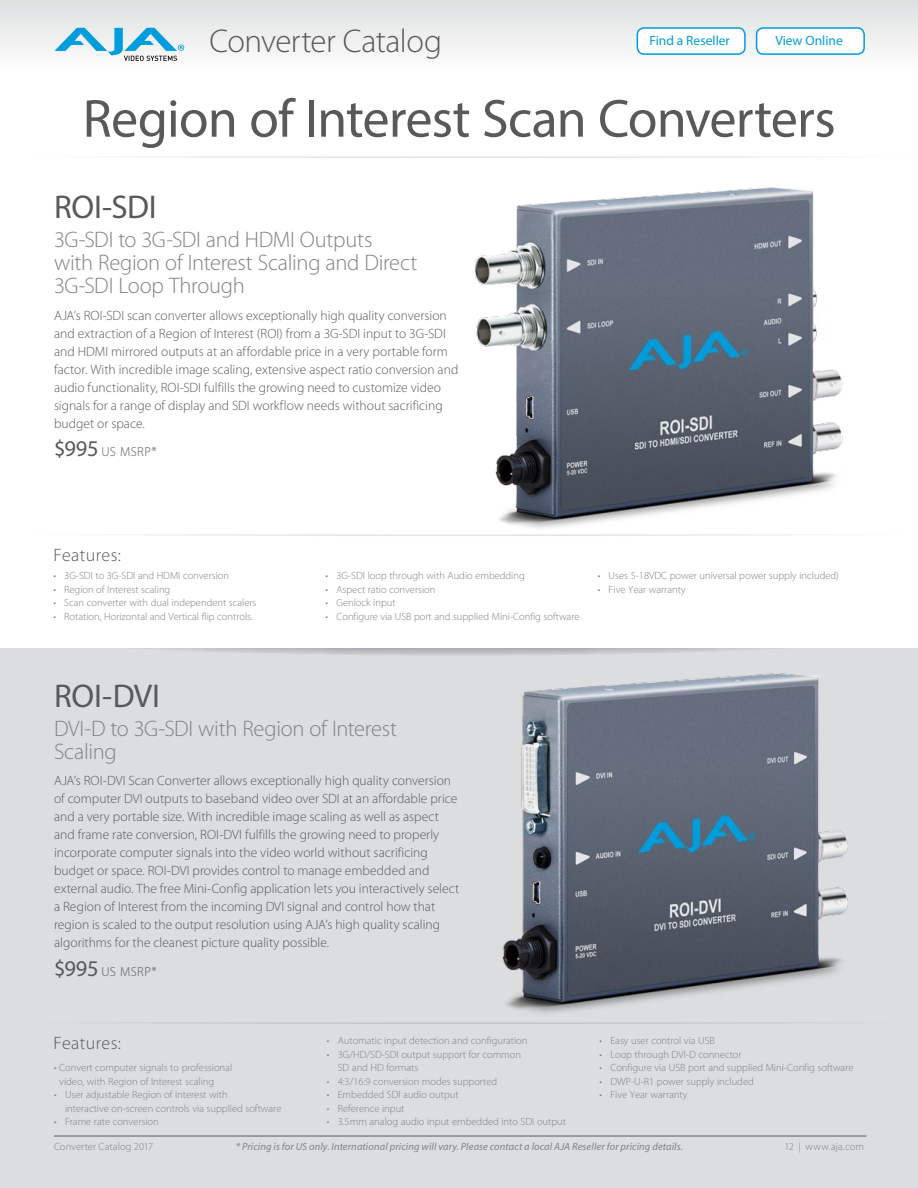
<style>
.page{position:relative;width:918px;height:1188px;background:#fff}
.page>*{position:absolute;margin:0;border:0;box-sizing:border-box;transform-origin:0 0}
.t1{font:54px "Myriad Pro";letter-spacing:-.015em;color:#58595b}
.t2{font:300 33px "Myriad Pro";letter-spacing:-.015em;color:#58595b}
.t3{font:33px "Myriad Pro";letter-spacing:-.005em;color:#58595b}
.t4{font:300 22.5px/23.2px "Myriad Pro";letter-spacing:-.01em;color:#808285}
.t5{font:300 18px "Myriad Pro";letter-spacing:.02em;color:#58595b}
.t6{font:300 13.5px/18px "Myriad Pro";color:#58595b}
.t7{font:13.5px "Myriad Pro";color:#009ddc}
.t8{font:300 13.2px "Myriad Pro";letter-spacing:.035em;color:#58595b}
.t9{font:300 10.5px/13.5px "Myriad Pro";color:#808285}
.t10{font:italic 10.5px "Myriad Pro";letter-spacing:.01em;color:#808285}
.s1{font-weight:400;font-size:22.5px}
.s2{font-size:13.5px}
</style>
<div class="page">
<div style="left:0;top:642px;width:918px;height:546px;background:#dcddde"></div>
<svg style="left:0;top:609px;width:918px;height:47px"></svg>
<div style="left:0;top:592px;width:918px;height:56px;background:#fff"></div>
<div style="left:0;top:0;width:918px;height:71px;background:linear-gradient(to bottom,#dee0e0,#fdfdfd)"></div>
<svg style="left:54px;top:28px;width:130px;height:33px"></svg>
<hr style="left:54px;top:1136px;width:812px;height:1px;background:#58595b">
<div style="left:757px;top:28px;width:107px;height:26px;background:#fff;border-radius:7px"></div>
<div style="left:756px;top:27px;width:109px;height:28px;border:2px solid #009ddc;border-radius:7px"></div>
<div style="left:637px;top:28px;width:108px;height:26px;background:#fff;border-radius:7px"></div>
<div style="left:637px;top:27px;width:109px;height:28px;border:2px solid #009ddc;border-radius:7px"></div>
<img style="left:376px;top:648px;width:505px;height:376px">
<img style="left:474px;top:187px;width:397px;height:349px">
<h2 class="t2" style="left:210px;top:23px;width:234px">Converter Catalog</h2>
<p class="t7" style="left:650px;top:32px;width:82px">Find a Reseller</p>
<p class="t7" style="left:775px;top:32px;width:69px">View Online</p>
<h1 class="t1" style="left:83px;top:85px;width:755px">Region of Interest Scan Converters</h1>
<h2 class="t3" style="left:54px;top:187px;width:104px">ROI-SDI</h2>
<h3 class="t4" style="left:54px;top:228px;width:365px">3G-SDI to 3G-SDI and HDMI Outputs with Region of Interest Scaling and Direct<br>3G-SDI Loop Through</h3>
<p class="t6" style="left:54px;top:306px;width:406px">AJA’s ROI-SDI scan converter allows exceptionally high quality conversion and extraction of a Region of Interest (ROI) from a 3G-SDI input to 3G-SDI and HDMI mirrored outputs at an affordable price in a very portable form factor. With incredible image scaling, extensive aspect ratio conversion and audio functionality, ROI-SDI fulfills the growing need to customize video signals for a range of display and SDI workflow needs without sacrificing budget or space.</p>
<p class="t8" style="left:54px;top:445px;width:104px"><span class="s1">$995</span> US MSRP<span class="s2">*</span></p>
<h3 class="t5" style="left:53px;top:545px;width:69px">Features:</h3>
<p class="t9" style="left:53px;top:569px;width:177px">• 3G-SDI to 3G-SDI and HDMI conversion</p>
<p class="t9" style="left:53px;top:583px;width:118px">• Region of Interest scaling</p>
<p class="t9" style="left:53px;top:596px;width:205px">• Scan converter with dual independent scalers</p>
<p class="t9" style="left:53px;top:610px;width:201px">• Rotation, Horizontal and Vertical flip controls.</p>
<p class="t9" style="left:326px;top:569px;width:201px">• 3G-SDI loop through with Audio embedding</p>
<p class="t9" style="left:326px;top:583px;width:111px">• Aspect ratio conversion</p>
<p class="t9" style="left:326px;top:596px;width:71px">• Genlock input</p>
<p class="t9" style="left:326px;top:610px;width:255px">• Configure via USB port and supplied Mini-Config software</p>
<p class="t9" style="left:598px;top:569px;width:243px">• Uses 5-18VDC power universal power supply included)</p>
<p class="t9" style="left:598px;top:583px;width:89px">• Five Year warranty</p>
<h2 class="t3" style="left:54px;top:676px;width:108px">ROI-DVI</h2>
<h3 class="t4" style="left:54px;top:717px;width:345px">DVI-D to 3G-SDI with Region of Interest<br>Scaling</h3>
<p class="t6" style="left:54px;top:772px;width:407px">AJA’s ROI-DVI Scan Converter allows exceptionally high quality conversion of computer DVI outputs to baseband video over SDI at an affordable price and a very portable size. With incredible image scaling as well as aspect and frame rate conversion, ROI-DVI fulfills the growing need to properly incorporate computer signals into the video world without sacrificing budget or space. ROI-DVI provides control to manage embedded and external audio. The free Mini-Config application lets you interactively select a Region of Interest from the incoming DVI signal and control how that region is scaled to the output resolution using AJA’s high quality scaling algorithms for the cleanest picture quality possible.</p>
<p class="t8" style="left:54px;top:965px;width:104px"><span class="s1">$995</span> US MSRP<span class="s2">*</span></p>
<h3 class="t5" style="left:53px;top:1034px;width:69px">Features:</h3>
<p class="t9" style="left:54px;top:1034px;width:4px">•</p>
<p class="t9" style="left:59px;top:1061px;width:174px;text-indent:-5px">• Convert computer signals to professional video, with Region of Interest scaling</p>
<p class="t9" style="left:65px;top:1088px;width:218px;text-indent:-11px">• User adjustable Region of Interest with<br>interactive on-screen controls via supplied software</p>
<p class="t9" style="left:54px;top:1115px;width:106px">• Frame rate conversion</p>
<p class="t9" style="left:327px;top:1034px;width:202px">• Automatic input detection and configuration</p>
<p class="t9" style="left:338px;top:1048px;width:185px;text-indent:-11px">• 3G/HD/SD-SDI output support for common<br>SD and HD formats</p>
<p class="t9" style="left:327px;top:1075px;width:172px">• 4:3/16:9 conversion modes supported</p>
<p class="t9" style="left:327px;top:1088px;width:133px">• Embedded SDI audio output</p>
<p class="t9" style="left:327px;top:1102px;width:79px">• Reference input</p>
<p class="t9" style="left:327px;top:1115px;width:241px">• 3.5mm analog audio input embedded into SDI output</p>
<p class="t9" style="left:600px;top:1034px;width:117px">• Easy user control via USB</p>
<p class="t9" style="left:600px;top:1048px;width:144px">• Loop through DVI-D connector</p>
<p class="t9" style="left:600px;top:1061px;width:255px">• Configure via USB port and supplied Mini-Config software</p>
<p class="t9" style="left:600px;top:1075px;width:156px">• DWP-U-R1 power supply included</p>
<p class="t9" style="left:600px;top:1088px;width:89px">• Five Year warranty</p>
<p class="t9" style="left:54px;top:1140px;width:101px">Converter Catalog 2017</p>
<p class="t10" style="left:236px;top:1140px;width:449px">* Pricing is for US only. International pricing will vary. Please contact a local AJA Reseller for pricing details.</p>
<p class="t9" style="left:785px;top:1140px;width:81px">12 | www.aja.com</p>
</div>
